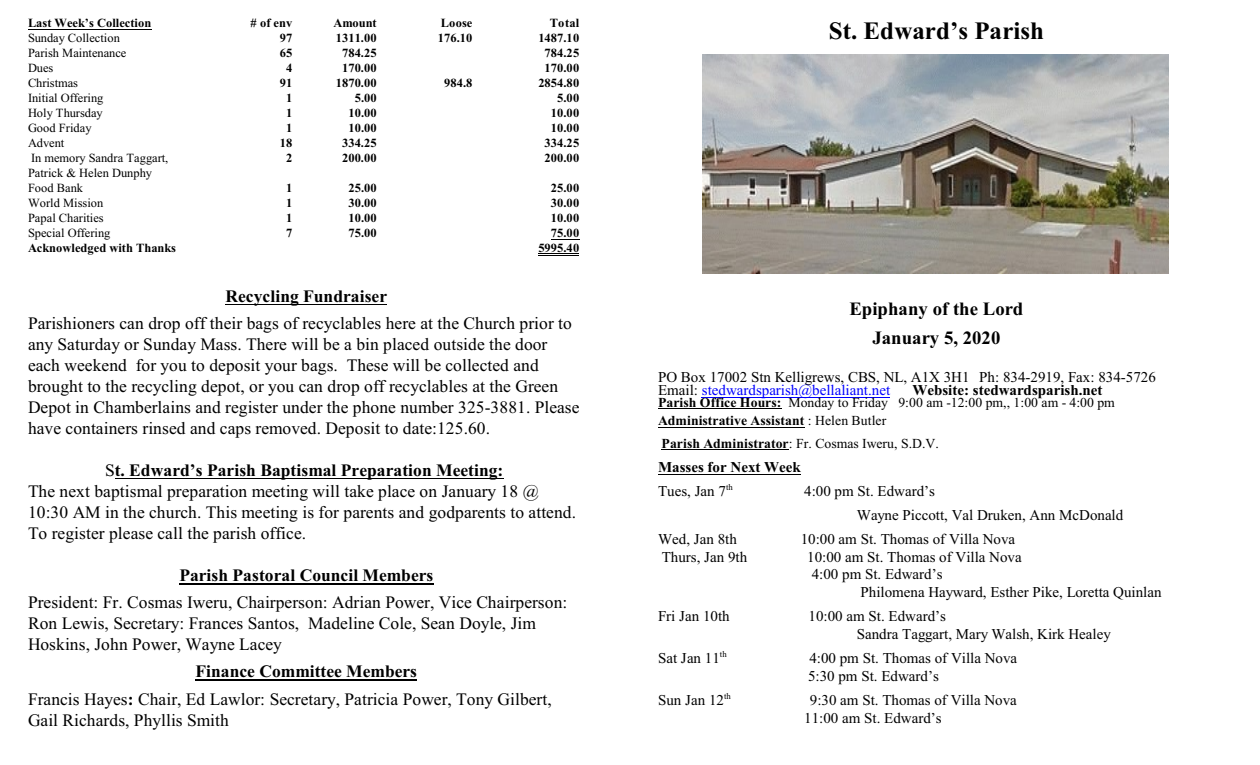
<style>
.page{position:relative;width:1260px;height:765px;background:#fff}
.page>*{position:absolute;margin:0;border:0;box-sizing:border-box;transform-origin:0 0}
.t1{font:700 25px "Times New Roman";color:#000}
.t2{font:700 18.75px/28.4px "Times New Roman";color:#000;text-align:center}
.t3{font:17.5px/21px "Times New Roman";color:#000}
.t4{font:700 17.5px "Times New Roman";color:#000}
.t5{font:15px/17.9px "Times New Roman";color:#000}
.t6{font:700 15px/24px "Times New Roman";color:#000}
.t7{font:13.75px/18.5px "Times New Roman";color:#000}
.t8{font:700 12.5px/15px "Times New Roman";letter-spacing:.005em;color:#000;text-align:right}
.t9{font:12.5px/15px "Times New Roman";color:#000}
.s1{font-weight:700}
.s2{color:#00f}
.s3{font-weight:400}
</style>
<div class="page">
<hr style="left:28px;top:29px;width:123px;height:1px;background:#000">
<svg style="left:551px;top:239px;width:28px;height:1px"></svg>
<hr style="left:538px;top:253px;width:41px;height:1px;background:#000">
<hr style="left:538px;top:255px;width:41px;height:1px;background:#000">
<hr style="left:226px;top:304px;width:161px;height:1px;background:#000">
<hr style="left:115px;top:478px;width:389px;height:1px;background:#000">
<hr style="left:179px;top:583px;width:255px;height:1px;background:#000">
<hr style="left:196px;top:680px;width:221px;height:1px;background:#000">
<img style="left:702px;top:54px;width:466px;height:220px">
<hr style="left:702px;top:397px;width:188px;height:1px;background:#00f">
<hr style="left:658px;top:409px;width:124px;height:1px;background:#000">
<hr style="left:658px;top:427px;width:147px;height:1px;background:#000">
<hr style="left:662px;top:450px;width:127px;height:1px;background:#000">
<hr style="left:658px;top:474px;width:143px;height:1px;background:#000">
<p class="t8" style="left:28px;top:17px;width:125px">Last Week’s Collection</p>
<p class="t9" style="left:28px;top:32px;width:142px">Sunday Collection<br>Parish Maintenance<br>Dues<br>Christmas<br>Initial Offering<br>Holy Thursday<br>Good Friday<br>Advent<br>In memory Sandra Taggart,<br>Patrick &amp; Helen Dunphy<br>Food Bank<br>World Mission<br>Papal Charities<br>Special Offering</p>
<p class="t8" style="left:28px;top:242px;width:150px">Acknowledged with Thanks</p>
<p class="t8" style="left:251px;top:17px;width:43px"># of env<br>97<br>65<br>4<br>91<br>1<br>1<br>1<br>18<br>2</p>
<p class="t8" style="left:286px;top:182px;width:8px;text-align:justify">1<br>1<br>1<br>7</p>
<p class="t8" style="left:333px;top:17px;width:45px">Amount<br>1311.00<br>784.25<br>170.00<br>1870.00<br>5.00<br>10.00<br>10.00<br>334.25<br>200.00</p>
<p class="t8" style="left:348px;top:182px;width:30px;text-align:justify">25.00<br>30.00<br>10.00<br>75.00</p>
<p class="t8" style="left:438px;top:17px;width:36px;text-align:left">Loose<br>176.10</p>
<p class="t8" style="left:444px;top:77px;width:30px">984.8</p>
<p class="t8" style="left:538px;top:17px;width:42px">Total<br>1487.10<br>784.25<br>170.00<br>2854.80<br>5.00<br>10.00<br>10.00<br>334.25<br>200.00</p>
<p class="t8" style="left:538px;top:182px;width:42px">25.00<br>30.00<br>10.00<br>75.00<br>5995.40</p>
<p class="t4" style="left:226px;top:290px;width:163px">Recycling Fundraiser</p>
<p class="t3" style="left:28px;top:314px;width:553px">Parishioners can drop off their bags of recyclables here at the Church prior to any Saturday or Sunday Mass. There will be a bin placed outside the door each weekend for you to deposit your bags. These will be collected and brought to the recycling depot, or you can drop off recyclables at the Green Depot in Chamberlains and register under the phone number 325-3881. Please have containers rinsed and caps removed. Deposit to date:125.60.</p>
<p class="t3" style="left:28px;top:461px;width:550px;text-indent:77px">S<span class="s1">t. Edward’s Parish Baptismal Preparation Meeting:<br></span>The next baptismal preparation meeting will take place on January 18 @ 10:30 AM in the church. This meeting is for parents and godparents to attend.<br>To register please call the parish office.</p>
<p class="t4" style="left:179px;top:569px;width:255px">Parish Pastoral Council Members</p>
<p class="t3" style="left:28px;top:594px;width:541px">President: Fr. Cosmas Iweru, Chairperson: Adrian Power, Vice Chairperson:<br>Ron Lewis, Secretary: Frances Santos, Madeline Cole, Sean Doyle, Jim<br>Hoskins, John Power, Wayne Lacey</p>
<p class="t3" style="left:28px;top:660px;width:525px;line-height:27.2px;text-indent:168px"><span class="s1">Finance Committee Members<br></span>Francis Hayes<span class="s1">:</span> Chair, Ed Lawlor: Secretary, Patricia Power, Tony Gilbert,</p>
<p class="t3" style="left:28px;top:711px;width:202px">Gail Richards, Phyllis Smith</p>
<h1 class="t1" style="left:829px;top:22px;width:217px">St. Edward’s Parish</h1>
<p class="t2" style="left:849px;top:297px;width:175px">Epiphany of the Lord<br>January 5, 2020</p>
<p class="t5" style="left:658px;top:372px;width:499px;line-height:12.2px">PO Box 17002 Stn Kelligrews, CBS, NL, A1X 3H1 Ph: 834-2919, Fax: 834-5726<br>Email: <span class="s2">stedwardsparish@bellaliant.net</span></p>
<p class="t6" style="left:912px;top:379px;width:191px">Website: stedwardsparish.net</p>
<p class="t7" style="left:658px;top:394px;width:458px"><span class="s1">Parish Office Hours:</span> Monday to Friday 9:00 am -12:00 pm,, 1:00 am - 4:00 pm<br><span class="s1">Administrative Assistant</span> : Helen Butler</p>
<p class="t7" style="left:662px;top:435px;width:279px"><span class="s1">Parish Administrator</span>: Fr. Cosmas Iweru, S.D.V.</p>
<p class="t6" style="left:658px;top:456px;width:144px">Masses for Next Week<br><span class="s3">Tues, Jan 7</span><sup>th</sup></p>
<p class="t5" style="left:857px;top:480px;width:268px;line-height:24.1px;text-indent:-53px">4:00 pm St. Edward’s<br>Wayne Piccott, Val Druken, Ann McDonald</p>
<p class="t5" style="left:658px;top:531px;width:80px">Wed, Jan 8th</p>
<p class="t5" style="left:801px;top:531px;width:216px">10:00 am St. Thomas of Villa Nova</p>
<p class="t5" style="left:662px;top:549px;width:87px">Thurs, Jan 9th</p>
<p class="t5" style="left:812px;top:549px;width:211px;text-indent:-5px">10:00 am St. Thomas of Villa Nova<br>4:00 pm St. Edward’s</p>
<p class="t5" style="left:861px;top:585px;width:303px">Philomena Hayward, Esther Pike, Loretta Quinlan</p>
<p class="t5" style="left:658px;top:609px;width:73px">Fri Jan 10th</p>
<p class="t5" style="left:857px;top:609px;width:256px;text-indent:-48px">10:00 am St. Edward’s<br>Sandra Taggart, Mary Walsh, Kirk Healey</p>
<p class="t5" style="left:658px;top:651px;width:70px">Sat Jan 11<sup>th</sup></p>
<p class="t5" style="left:808px;top:651px;width:211px">4:00 pm St. Thomas of Villa Nova<br>5:30 pm St. Edward’s</p>
<p class="t5" style="left:658px;top:693px;width:74px">Sun Jan 12<sup>th</sup></p>
<p class="t5" style="left:804px;top:693px;width:214px;text-indent:6px">9:30 am St. Thomas of Villa Nova<br>11:00 am St. Edward’s</p>
</div>
